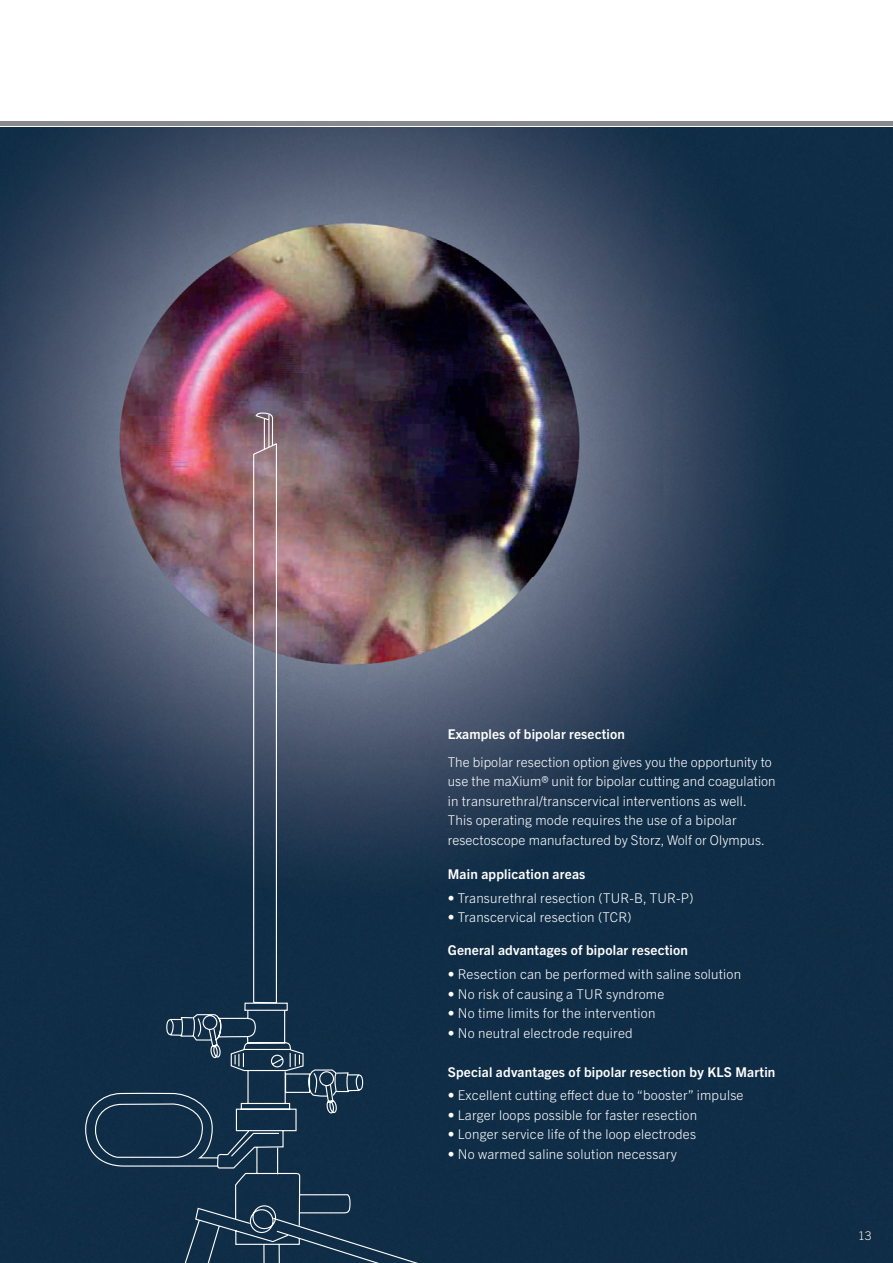
<style>
.page{position:relative;width:893px;height:1263px;background:#fff}
.page>*{position:absolute;margin:0;border:0;box-sizing:border-box;transform-origin:0 0}
.t1{font:300 13.5px/19.5px "Trade Gothic Next LT Pro";letter-spacing:.015em;color:#fff}
.t2{font:700 13.5px "Trade Gothic Next LT Pro";letter-spacing:.015em;color:#fff}
.t3{font:300 12px "Trade Gothic Next LT Pro";color:#fff}
</style>
<div class="page">
<hr style="left:0;top:121px;width:893px;height:4px;background:#87898c">
<img style="left:0;top:128px;width:893px;height:1135px">
<svg style="left:253px;top:412px;width:25px;height:590px;background:#666475"></svg>
<svg style="left:85px;top:1002px;width:379px;height:261px;background:#19354e"></svg>
<p class="t2" style="left:448px;top:724px;width:179px">Examples of bipolar resection</p>
<p class="t1" style="left:448px;top:751px;width:329px">The bipolar resection option gives you the opportunity to use the maXium® unit for bipolar cutting and coagulation in transurethral/transcervical interventions as well.<br>This operating mode requires the use of a bipolar resectoscope manufactured by Storz, Wolf or Olympus.</p>
<p class="t2" style="left:448px;top:865px;width:139px">Main application areas</p>
<p class="t1" style="left:448px;top:887px;width:247px">• Transurethral resection (TUR-B, TUR-P)</p>
<p class="t1" style="left:448px;top:907px;width:185px">• Transcervical resection (TCR)</p>
<p class="t2" style="left:448px;top:941px;width:242px">General advantages of bipolar resection</p>
<p class="t1" style="left:448px;top:964px;width:295px">• Resection can be performed with saline solution</p>
<p class="t1" style="left:448px;top:983px;width:218px">• No risk of causing a TUR syndrome</p>
<p class="t1" style="left:448px;top:1003px;width:209px">• No time limits for the intervention</p>
<p class="t1" style="left:448px;top:1022px;width:187px">• No neutral electrode required</p>
<p class="t2" style="left:448px;top:1062px;width:329px">Special advantages of bipolar resection by KLS Martin</p>
<p class="t1" style="left:448px;top:1085px;width:297px">• Excellent cutting effect due to “booster” impulse</p>
<p class="t1" style="left:448px;top:1104px;width:251px">• Larger loops possible for faster resection</p>
<p class="t1" style="left:448px;top:1124px;width:250px">• Longer service life of the loop electrodes</p>
<p class="t1" style="left:448px;top:1143px;width:231px">• No warmed saline solution necessary</p>
<p class="t3" style="left:858px;top:1227px;width:15px">13</p>
</div>
